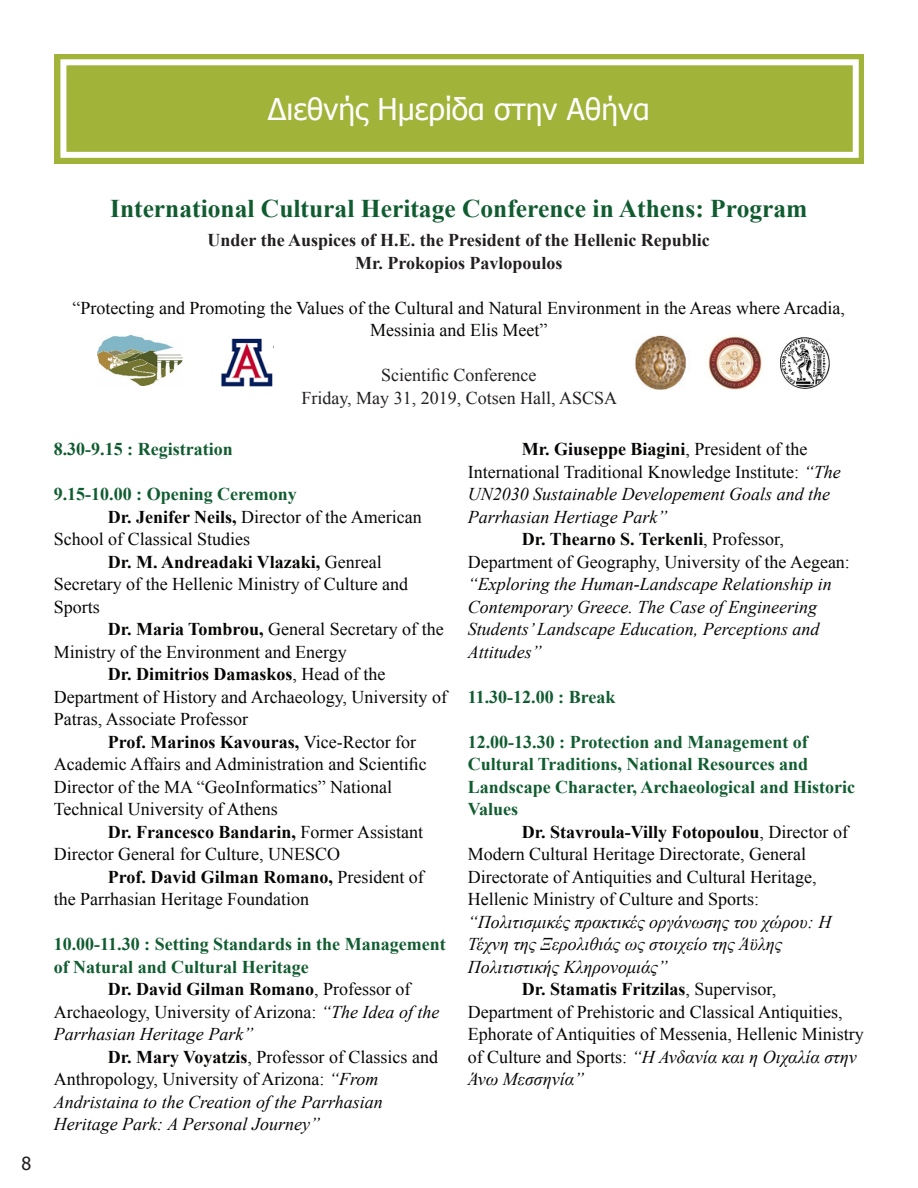
<style>
.page{position:relative;width:918px;height:1188px;background:#fff}
.page>*{position:absolute;margin:0;border:0;box-sizing:border-box;transform-origin:0 0}
._0_Eng_4{font:30px "Tahoma";color:#fff}
.t1{font:700 25.5px "Times New Roman";color:#105c30}
.t2{font:18px/22.5px "Times New Roman";color:#070605}
.t3{font:italic 18px/22.5px "Times New Roman";color:#070605}
.t4{font:700 18px/22.5px "Times New Roman";color:#105c30}
.t5{font:700 18px "Times New Roman";color:#231f20}
.t6{font:18px "Times New Roman";color:#231f20}
.t7{font:18px "Tahoma";color:#231f20}
.s1{font-weight:700}
.s2{font-style:italic}
.s3{font-weight:700;font-style:normal}
.s4{font-style:normal}
</style>
<div class="page">
<img style="left:707px;top:336px;width:55px;height:54px">
<img style="left:634px;top:336px;width:52px;height:54px">
<img style="left:221px;top:338px;width:53px;height:49px">
<img style="left:97px;top:336px;width:86px;height:50px">
<img style="left:780px;top:338px;width:49px;height:50px">
<div style="left:54px;top:54px;width:810px;height:109px;background:#a2b33a"></div>
<div style="left:60px;top:59px;width:799px;height:99px;border:6px solid #fff"></div>
<p class="_0_Eng_4" style="left:268px;top:89px;width:383px">Διεθνής Ημερίδα στην Αθήνα</p>
<p class="t7" style="left:21px;top:1151px;width:11px">8</p>
<p class="t1" style="left:110px;top:191px;width:699px">International Cultural Heritage Conference in Athens: Program</p>
<p class="t5" style="left:208px;top:228px;width:504px">Under the Auspices of H.E. the President of the Hellenic Republic</p>
<p class="t5" style="left:355px;top:250px;width:209px">Mr. Prokopios Pavlopoulos</p>
<p class="t2" style="left:73px;top:296px;width:774px;text-align:center">“Protecting and Promoting the Values of the Cultural and Natural Environment in the Areas where Arcadia,<br>Messinia and Elis Meet”</p>
<p class="t6" style="left:381px;top:363px;width:157px">Scientific Conference</p>
<p class="t6" style="left:301px;top:386px;width:317px">Friday, May 31, 2019, Cotsen Hall, ASCSA</p>
<p class="t4" style="left:54px;top:438px;width:180px">8.30-9.15 : Registration</p>
<p class="t4" style="left:54px;top:483px;width:245px">9.15-10.00 : Opening Ceremony</p>
<p class="t2" style="left:54px;top:505px;width:369px;text-indent:54px"><span class="s1">Dr. Jenifer Neils,</span> Director of the American<br>School of Classical Studies</p>
<p class="t2" style="left:54px;top:550px;width:356px;text-indent:54px"><span class="s1">Dr. M. Andreadaki Vlazaki,</span> Genreal<br>Secretary of the Hellenic Ministry of Culture and<br>Sports</p>
<p class="t2" style="left:54px;top:618px;width:391px;text-indent:54px"><span class="s1">Dr. Maria Tombrou,</span> General Secretary of the<br>Ministry of the Environment and Energy</p>
<p class="t2" style="left:54px;top:663px;width:395px;text-indent:54px"><span class="s1">Dr. Dimitrios Damaskos</span>, Head of the<br>Department of History and Archaeology, University of<br>Patras, Associate Professor</p>
<p class="t2" style="left:54px;top:730px;width:375px;text-indent:54px"><span class="s1">Prof. Marinos Kavouras,</span> Vice-Rector for Academic Affairs and Administration and Scientific Director of the MA “GeoInformatics” National Technical University of Athens</p>
<p class="t2" style="left:54px;top:820px;width:371px;text-indent:54px"><span class="s1">Dr. Francesco Bandarin,</span> Former Assistant<br>Director General for Culture, UNESCO</p>
<p class="t2" style="left:54px;top:865px;width:372px;text-indent:54px"><span class="s1">Prof. David Gilman Romano,</span> President of the Parrhasian Heritage Foundation</p>
<p class="t4" style="left:54px;top:933px;width:394px">10.00-11.30 : Setting Standards in the Management of Natural and Cultural Heritage</p>
<p class="t2" style="left:54px;top:978px;width:387px;text-indent:54px"><span class="s1">Dr. David Gilman Romano</span>, Professor of<br>Archaeology, University of Arizona: <span class="s2">“The Idea of the<br>Parrhasian Heritage Park”</span></p>
<p class="t3" style="left:54px;top:1045px;width:386px;text-indent:54px"><span class="s3">Dr. Mary Voyatzis</span><span class="s4">, Professor of Classics and Anthropology, University of Arizona:</span> “From Andristaina to the Creation of the Parrhasian Heritage Park: A Personal Journey”</p>
<p class="t3" style="left:468px;top:438px;width:374px;text-indent:54px"><span class="s3">Mr. Giuseppe Biagini</span><span class="s4">, President of the International Traditional Knowledge Institute:</span> “The UN2030 Sustainable Developement Goals and the Parrhasian Hertiage Park”</p>
<p class="t3" style="left:468px;top:528px;width:384px;text-indent:54px"><span class="s3">Dr. Thearno S. Terkenli</span><span class="s4">, Professor, Department of Geography, University of the Aegean: </span>“Exploring the Human-Landscape Relationship in Contemporary Greece. The Case of Engineering Students’ Landscape Education, Perceptions and Attitudes”</p>
<p class="t4" style="left:468px;top:685px;width:149px">11.30-12.00 : Break</p>
<p class="t4" style="left:468px;top:730px;width:389px">12.00-13.30 : Protection and Management of Cultural Traditions, National Resources and Landscape Character, Archaeological and Historic Values</p>
<p class="t2" style="left:468px;top:820px;width:382px;text-indent:54px"><span class="s1">Dr. Stavroula-Villy Fotopoulou</span>, Director of Modern Cultural Heritage Directorate, General Directorate of Antiquities and Cultural Heritage, Hellenic Ministry of Culture and Sports: <span class="s2">“Πολιτισμικές πρακτικές οργάνωσης του χώρου: Η Τέχνη της Ξερολιθιάς ως στοιχείο της Άϋλης Πολιτιστικής Κληρονομιάς”</span></p>
<p class="t2" style="left:468px;top:978px;width:398px;text-indent:54px"><span class="s1">Dr. Stamatis Fritzilas</span>, Supervisor, Department of Prehistoric and Classical Antiquities, Ephorate of Antiquities of Messenia, Hellenic Ministry of Culture and Sports: <span class="s2">“Η Ανδανία και η Οιχαλία στην Άνω Μεσσηνία”</span></p>
</div>
